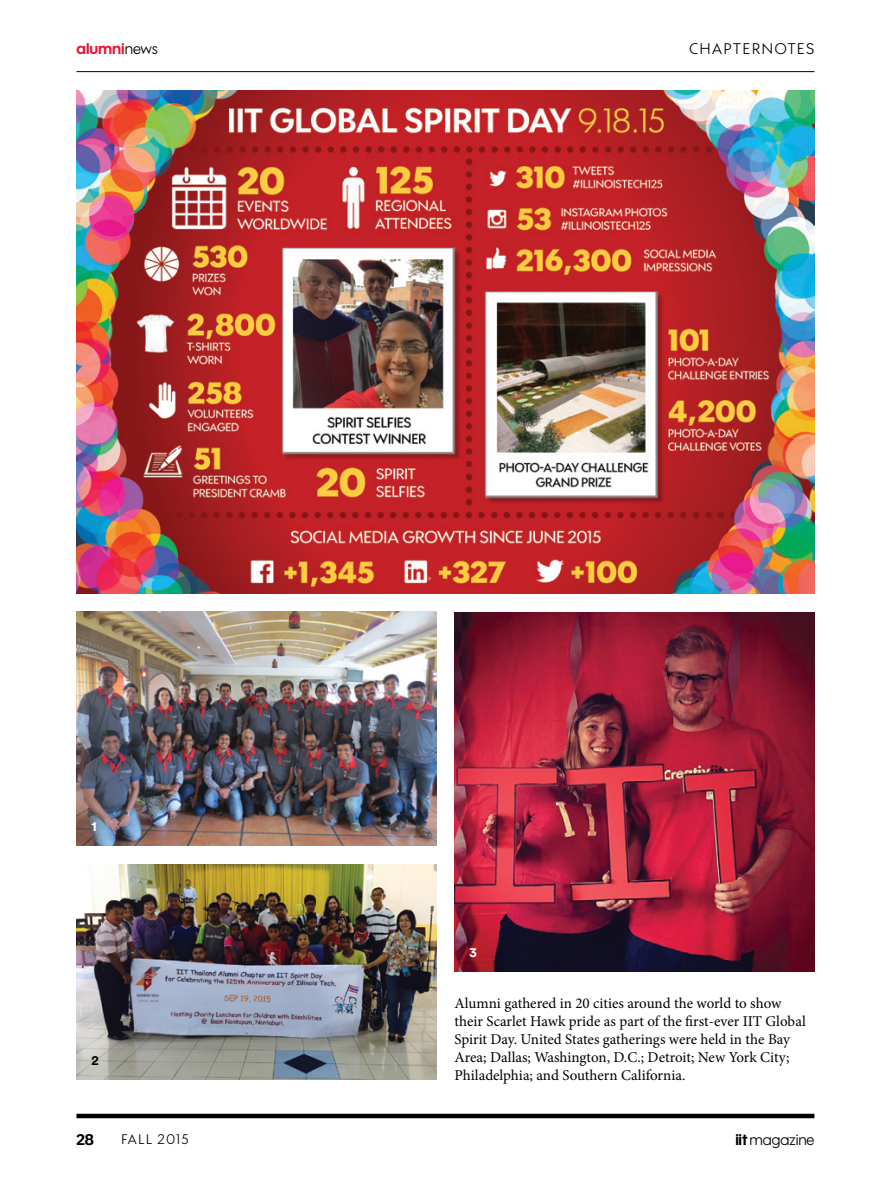
<style>
.page{position:relative;width:891px;height:1188px;background:#fff}
.page>*{position:absolute;margin:0;border:0;box-sizing:border-box;transform-origin:0 0}
.t1{font:15px/18px "Minion Pro";color:#000}
.t2{font:15px "Wes FY";letter-spacing:.1em;color:#000}
.t3{font:15px "Wes FY";letter-spacing:-.005em;color:#000}
.t4{font:700 15px "Wes FY";color:#e31837}
.t5{font:700 15px "Wes FY";color:#000}
.t6{font:13.5px "Wes FY";letter-spacing:.12em;color:#000}
.t7{font:700 13.5px "Circular Pro";color:#fff}
.t8{font:700 13.5px "Circular Pro";color:#000}
.s1{font-weight:400;color:#000}
.s2{font-weight:700}
</style>
<div class="page">
<hr style="left:76px;top:71px;width:738px;height:1px;background:#000">
<hr style="left:76px;top:1114px;width:738px;height:4px;background:#000">
<img style="left:76px;top:90px;width:738px;height:504px">
<img style="left:76px;top:612px;width:360px;height:234px">
<img style="left:76px;top:864px;width:360px;height:216px">
<img style="left:454px;top:612px;width:360px;height:360px">
<p class="t4" style="left:76px;top:39px;width:83px">alumni<span class="s1">news</span></p>
<p class="t2" style="left:690px;top:39px;width:126px">CHAPTERNOTES</p>
<p class="t7" style="left:92px;top:817px;width:7px">1</p>
<p class="t8" style="left:92px;top:1051px;width:9px">2</p>
<p class="t7" style="left:469px;top:943px;width:9px">3</p>
<p class="t1" style="left:454px;top:994px;width:353px">Alumni gathered in 20 cities around the world to show their Scarlet Hawk pride as part of the first-ever IIT Global Spirit Day. United States gatherings were held in the Bay Area; Dallas; Washington, D.C.; Detroit; New York City; Philadelphia; and Southern California.</p>
<p class="t5" style="left:76px;top:1130px;width:19px">28</p>
<p class="t6" style="left:122px;top:1131px;width:68px">FALL 2015</p>
<p class="t3" style="left:735px;top:1130px;width:81px"><span class="s2">iit</span> magazine</p>
</div>
